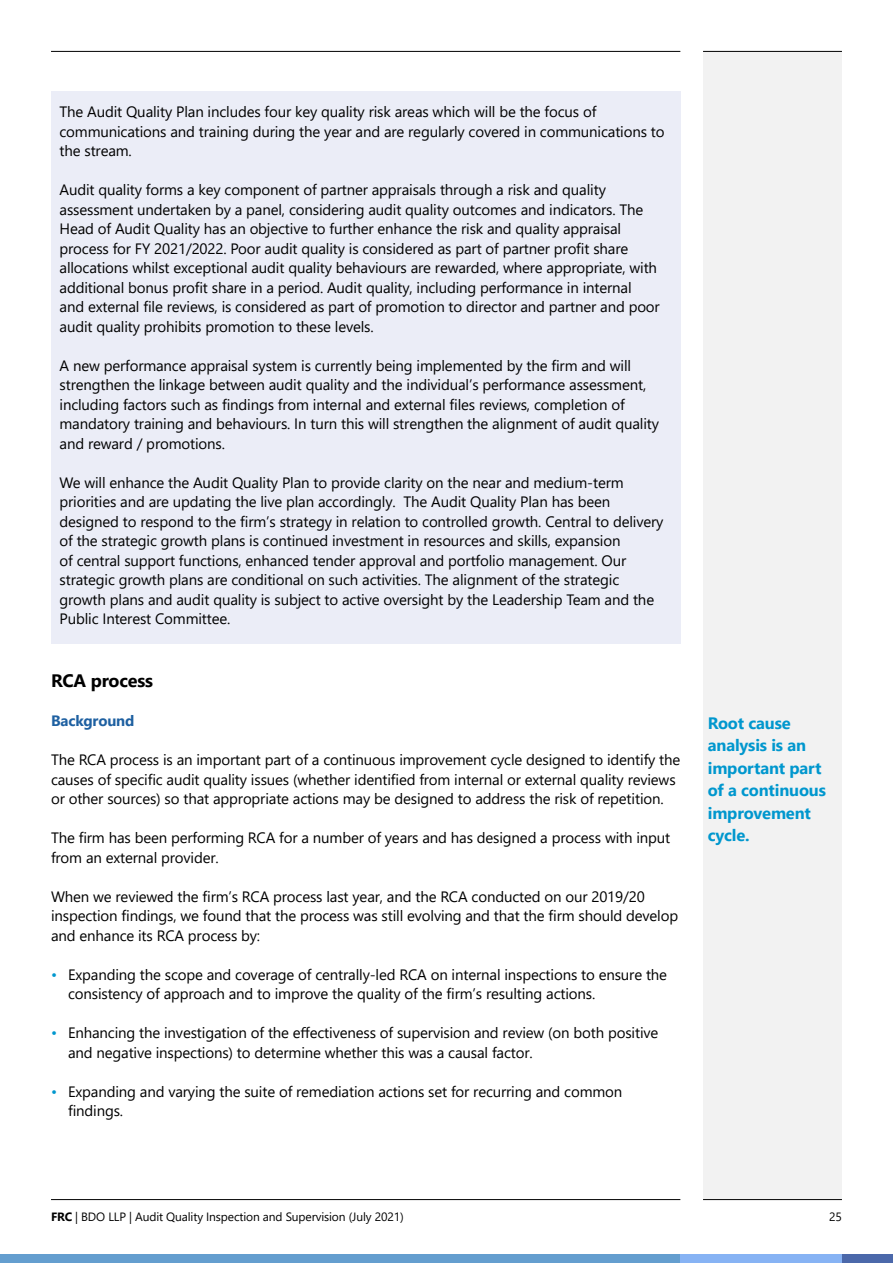
<style>
.page{position:relative;width:893px;height:1263px;background:#fff}
.page>*{position:absolute;margin:0;border:0;box-sizing:border-box;transform-origin:0 0}
.t1{font:700 18px "Segoe UI";letter-spacing:-.01em;color:#000}
.t2{font:700 16.5px/22.5px "Segoe UI";letter-spacing:-.01em;color:#0097ce}
.t3{font:15px/19.5px "Segoe UI";letter-spacing:-.01em;color:#000}
.t4{font:700 15px "Segoe UI";letter-spacing:-.01em;color:#1e60a1}
.t5{font:12px "Segoe UI";letter-spacing:-.01em;color:#000}
.s1{color:#0097ce}
.s2{font-weight:700}
</style>
<div class="page">
<div style="left:703px;top:52px;width:139px;height:1147px;background:#f2f2f2"></div>
<div style="left:0;top:1254px;width:680px;height:9px;background:#649ecf"></div>
<div style="left:680px;top:1254px;width:213px;height:9px;background:#87b3f4"></div>
<div style="left:842px;top:1254px;width:51px;height:9px;background:#4b68aa"></div>
<hr style="left:51px;top:51px;width:629px;height:1px;background:#000">
<hr style="left:703px;top:51px;width:139px;height:1px;background:#000">
<hr style="left:51px;top:1199px;width:629px;height:1px;background:#000">
<hr style="left:703px;top:1199px;width:139px;height:1px;background:#000">
<div style="left:51px;top:91px;width:629px;height:553px;background:#ebedf7"></div>
<p class="t3" style="left:60px;top:101px;width:607px">The Audit Quality Plan includes four key quality risk areas which will be the focus of communications and training during the year and are regularly covered in communications to the stream.</p>
<p class="t3" style="left:60px;top:179px;width:602px">Audit quality forms a key component of partner appraisals through a risk and quality assessment undertaken by a panel, considering audit quality outcomes and indicators. The Head of Audit Quality has an objective to further enhance the risk and quality appraisal process for FY 2021/2022. Poor audit quality is considered as part of partner profit share allocations whilst exceptional audit quality behaviours are rewarded, where appropriate, with additional bonus profit share in a period. Audit quality, including performance in internal and external file reviews, is considered as part of promotion to director and partner and poor audit quality prohibits promotion to these levels.</p>
<p class="t3" style="left:60px;top:354px;width:601px">A new performance appraisal system is currently being implemented by the firm and will strengthen the linkage between audit quality and the individual’s performance assessment, including factors such as findings from internal and external files reviews, completion of mandatory training and behaviours. In turn this will strengthen the alignment of audit quality and reward / promotions.</p>
<p class="t3" style="left:60px;top:471px;width:605px">We will enhance the Audit Quality Plan to provide clarity on the near and medium-term priorities and are updating the live plan accordingly. The Audit Quality Plan has been designed to respond to the firm’s strategy in relation to controlled growth. Central to delivery of the strategic growth plans is continued investment in resources and skills, expansion<br>of central support functions, enhanced tender approval and portfolio management. Our strategic growth plans are conditional on such activities. The alignment of the strategic growth plans and audit quality is subject to active oversight by the Leadership Team and the Public Interest Committee.</p>
<p class="t1" style="left:51px;top:664px;width:104px">RCA process</p>
<p class="t4" style="left:51px;top:707px;width:85px">Background</p>
<p class="t3" style="left:51px;top:749px;width:631px">The RCA process is an important part of a continuous improvement cycle designed to identify the causes of specific audit quality issues (whether identified from internal or external quality reviews or other sources) so that appropriate actions may be designed to address the risk of repetition.</p>
<p class="t3" style="left:51px;top:827px;width:621px">The firm has been performing RCA for a number of years and has designed a process with input from an external provider.</p>
<p class="t3" style="left:51px;top:885px;width:629px">When we reviewed the firm’s RCA process last year, and the RCA conducted on our 2019/20 inspection findings, we found that the process was still evolving and that the firm should develop and enhance its RCA process by:</p>
<p class="t3" style="left:68px;top:963px;width:601px;text-indent:-17px"><span class="s1">•</span> Expanding the scope and coverage of centrally-led RCA on internal inspections to ensure the consistency of approach and to improve the quality of the firm’s resulting actions.</p>
<p class="t3" style="left:68px;top:1022px;width:592px;text-indent:-17px"><span class="s1">•</span> Enhancing the investigation of the effectiveness of supervision and review (on both positive and negative inspections) to determine whether this was a causal factor.</p>
<p class="t3" style="left:68px;top:1080px;width:556px;text-indent:-17px"><span class="s1">•</span> Expanding and varying the suite of remediation actions set for recurring and common findings.</p>
<p class="t2" style="left:708px;top:710px;width:120px">Root cause analysis is an important part of a continuous improvement cycle.</p>
<p class="t5" style="left:51px;top:1205px;width:354px"><span class="s2">FRC</span> | BDO LLP | Audit Quality Inspection and Supervision (July 2021)</p>
<p class="t5" style="left:829px;top:1205px;width:14px">25</p>
</div>
